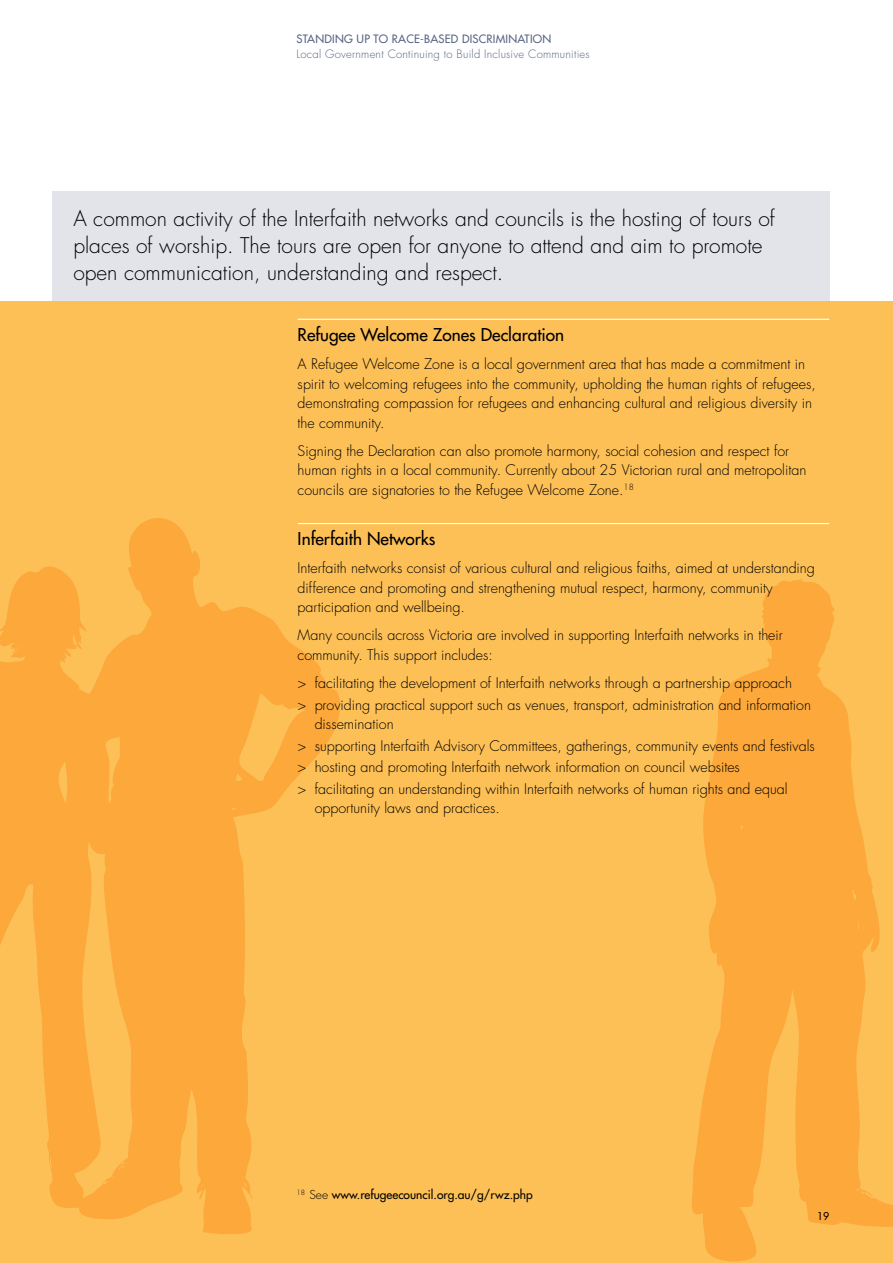
<style>
.page{position:relative;width:893px;height:1263px;background:#fff}
.page>*{position:absolute;margin:0;border:0;box-sizing:border-box;transform-origin:0 0}
.t1{font:300 21px/27px "Futura";color:#000}
.t2{font:17.25px "Futura";color:#000}
.t3{font:300 14.25px/19.5px "Futura";color:#000}
.t4{font:12px "Futura";color:#000}
.t5{font:300 11.25px "Futura";letter-spacing:.02em;color:#586484}
.t6{font:11.25px "Futura";letter-spacing:.02em;color:#586484}
.t7{font:10.5px "Futura";color:#000}
.s1{font-weight:300}
</style>
<div class="page">
<div style="left:0;top:301px;width:892px;height:962px;background:#fdc057"></div>
<hr style="left:298px;top:319px;width:531px;height:1px;background:#fff">
<hr style="left:298px;top:523px;width:531px;height:1px;background:#fff">
<div style="left:52px;top:191px;width:777px;height:110px;background:#e3e4ea"></div>
<svg style="left:0;top:518px;width:340px;height:716px;fill:#fca83a"></svg>
<svg style="left:692px;top:579px;width:200px;height:682px;fill:#fca83a"></svg>
<p class="t6" style="left:297px;top:31px;width:256px">STANDING UP TO RACE-BASED DISCRIMINATION</p>
<p class="t5" style="left:297px;top:47px;width:295px">Local Government Continuing to Build Inclusive Communities</p>
<h1 class="t1" style="left:73px;top:205px;width:703px">A common activity of the Interfaith networks and councils is the hosting of tours of places of worship. The tours are open for anyone to attend and aim to promote open communication, understanding and respect.</h1>
<p class="t2" style="left:298px;top:323px;width:268px">Refugee Welcome Zones Declaration</p>
<p class="t3" style="left:298px;top:354px;width:520px">A Refugee Welcome Zone is a local government area that has made a commitment in spirit to welcoming refugees into the community, upholding the human rights of refugees, demonstrating compassion for refugees and enhancing cultural and religious diversity in the community.</p>
<p class="t3" style="left:298px;top:441px;width:510px">Signing the Declaration can also promote harmony, social cohesion and respect for human rights in a local community. Currently about 25 Victorian rural and metropolitan councils are signatories to the Refugee Welcome Zone.<sup>18</sup></p>
<p class="t2" style="left:298px;top:528px;width:139px">Inferfaith Networks</p>
<p class="t3" style="left:298px;top:559px;width:519px">Interfaith networks consist of various cultural and religious faiths, aimed at understanding difference and promoting and strengthening mutual respect, harmony, community participation and wellbeing.</p>
<p class="t3" style="left:298px;top:626px;width:487px">Many councils across Victoria are involved in supporting Interfaith networks in their community. This support includes:</p>
<p class="t3" style="left:298px;top:672px;width:515px;line-height:21.6px">&gt; facilitating the development of Interfaith networks through a partnership approach<br>&gt; providing practical support such as venues, transport, administration and information</p>
<p class="t3" style="left:298px;top:713px;width:519px;line-height:21.6px;text-indent:17px">dissemination<br>&gt; supporting Interfaith Advisory Committees, gatherings, community events and festivals &gt; hosting and promoting Interfaith network information on council websites<br>&gt; facilitating an understanding within Interfaith networks of human rights and equal</p>
<p class="t3" style="left:315px;top:799px;width:187px">opportunity laws and practices.</p>
<p class="t4" style="left:297px;top:1187px;width:238px"><sup>18</sup> <span class="s1">See</span> www.refugeecouncil.org.au/g/rwz.php</p>
<p class="t7" style="left:817px;top:1209px;width:14px">19</p>
</div>
